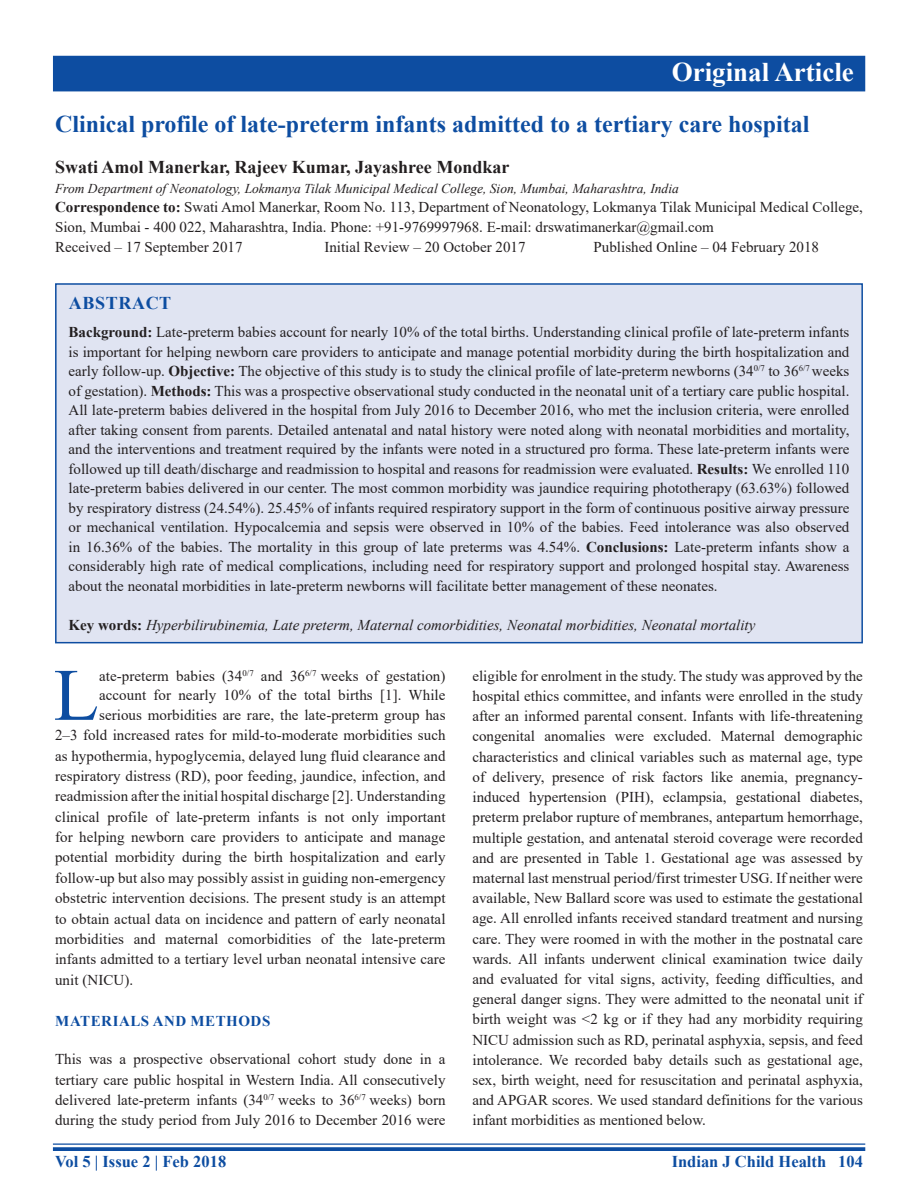
<style>
.page{position:relative;width:918px;height:1188px;background:#fff}
.page>*{position:absolute;margin:0;border:0;box-sizing:border-box;transform-origin:0 0}
.DROP_CAP_TX{font:73.95px "Times New Roman";color:#0d4da1}
.AH{font:700 27px "Times New Roman";color:#fff}
.AT{font:700 24px "Times New Roman";color:#0d4da1}
.AU{font:700 18px "Times New Roman";color:#231f20}
.ABSH{font:700 18px "Times New Roman";letter-spacing:.035em;color:#0d4da1}
.RF{font:700 16.5px "Times New Roman";color:#0d4da1}
.ABS{font:15px/19.5px "Times New Roman";color:#231f20;text-align:justify}
.TXFL{font:15px/20.2px "Times New Roman";color:#231f20;text-align:justify}
.DROP_CAP_TX-2{font:15px "Times New Roman";letter-spacing:.005em;color:#231f20}
.ADD{font:15px/19.5px "Times New Roman";color:#231f20}
.KWD{font:italic 15px "Times New Roman";color:#231f20}
.HIS{font:15px "Times New Roman";color:#231f20}
.t1{font:700 15px "Times New Roman";letter-spacing:.035em;color:#0d4da1}
.AFF{font:italic 13.5px "Times New Roman";color:#231f20}
.s1{font-weight:700}
.s2{font-weight:700;font-style:normal}
</style>
<div class="page">
<hr style="left:53px;top:1143px;width:812px;height:2px;background:#0d4da1">
<svg style="left:53px;top:1147px;width:812px;height:4px;background:#1b57a6"></svg>
<div style="left:53px;top:56px;width:812px;height:35px;background:#0d4da1"></div>
<div style="left:56px;top:284px;width:806px;height:359px;background:#e0e4f2"></div>
<div style="left:55px;top:283px;width:808px;height:360px;border:2px solid #0d4da1"></div>
<p class="AH" style="left:672px;top:52px;width:184px">Original Article</p>
<p class="AT" style="left:55px;top:106px;width:756px">Clinical profile of late-preterm infants admitted to a tertiary care hospital</p>
<p class="AU" style="left:55px;top:154px;width:456px">Swati Amol Manerkar, Rajeev Kumar, Jayashree Mondkar</p>
<p class="AFF" style="left:55px;top:179px;width:625px">From Department of Neonatology, Lokmanya Tilak Municipal Medical College, Sion, Mumbai, Maharashtra, India</p>
<p class="ADD" style="left:55px;top:197px;width:809px"><span class="s1">Correspondence to:</span> Swati Amol Manerkar, Room No. 113, Department of Neonatology, Lokmanya Tilak Municipal Medical College,<br>Sion, Mumbai - 400 022, Maharashtra, India. Phone: +91-9769997968. E-mail: drswatimanerkar@gmail.com</p>
<p class="HIS" style="left:55px;top:236px;width:189px">Received – 17 September 2017</p>
<p class="HIS" style="left:324px;top:236px;width:203px">Initial Review – 20 October 2017</p>
<p class="HIS" style="left:594px;top:236px;width:227px">Published Online – 04 February 2018</p>
<p class="ABSH" style="left:69px;top:290px;width:104px">ABSTRACT</p>
<p class="ABS" style="left:69px;top:322px;width:782px"><span class="s1">Background:</span> Late-preterm babies account for nearly 10% of the total births. Understanding clinical profile of late-preterm infants is important for helping newborn care providers to anticipate and manage potential morbidity during the birth hospitalization and early follow-up. <span class="s1">Objective:</span> The objective of this study is to study the clinical profile of late-preterm newborns (34<sup>0/7</sup> to 36<sup>6/7</sup> weeks of gestation). <span class="s1">Methods:</span> This was a prospective observational study conducted in the neonatal unit of a tertiary care public hospital.<br>All late-preterm babies delivered in the hospital from July 2016 to December 2016, who met the inclusion criteria, were enrolled after taking consent from parents. Detailed antenatal and natal history were noted along with neonatal morbidities and mortality, and the interventions and treatment required by the infants were noted in a structured pro forma. These late-preterm infants were followed up till death/discharge and readmission to hospital and reasons for readmission were evaluated. <span class="s1">Results:</span> We enrolled 110 late-preterm babies delivered in our center. The most common morbidity was jaundice requiring phototherapy (63.63%) followed by respiratory distress (24.54%). 25.45% of infants required respiratory support in the form of continuous positive airway pressure or mechanical ventilation. Hypocalcemia and sepsis were observed in 10% of the babies. Feed intolerance was also observed in 16.36% of the babies. The mortality in this group of late preterms was 4.54%. <span class="s1">Conclusions:</span> Late-preterm infants show a considerably high rate of medical complications, including need for respiratory support and prolonged hospital stay. Awareness about the neonatal morbidities in late-preterm newborns will facilitate better management of these neonates.</p>
<p class="KWD" style="left:69px;top:615px;width:688px"><span class="s2">Key words:</span> Hyperbilirubinemia, Late preterm, Maternal comorbidities, Neonatal morbidities, Neonatal mortality</p>
<p class="DROP_CAP_TX" style="left:54px;top:643px;width:47px">L</p>
<p class="DROP_CAP_TX-2" style="left:99px;top:665px;width:348px">ate-preterm babies (34<sup>0/7</sup> and 36<sup>6/7</sup> weeks of gestation)</p>
<p class="DROP_CAP_TX-2" style="left:99px;top:685px;width:348px">account for nearly 10% of the total births [1]. While</p>
<p class="DROP_CAP_TX-2" style="left:99px;top:704px;width:348px">serious morbidities are rare, the late-preterm group has</p>
<p class="DROP_CAP_TX-2" style="left:55px;top:725px;width:392px">2–3 fold increased rates for mild-to-moderate morbidities such</p>
<p class="DROP_CAP_TX-2" style="left:55px;top:745px;width:392px">as hypothermia, hypoglycemia, delayed lung fluid clearance and</p>
<p class="DROP_CAP_TX-2" style="left:55px;top:765px;width:392px">respiratory distress (RD), poor feeding, jaundice, infection, and</p>
<p class="DROP_CAP_TX-2" style="left:55px;top:786px;width:392px">readmission after the initial hospital discharge [2]. Understanding</p>
<p class="DROP_CAP_TX-2" style="left:55px;top:806px;width:392px">clinical profile of late-preterm infants is not only important</p>
<p class="DROP_CAP_TX-2" style="left:55px;top:826px;width:392px">for helping newborn care providers to anticipate and manage</p>
<p class="DROP_CAP_TX-2" style="left:55px;top:847px;width:392px">potential morbidity during the birth hospitalization and early</p>
<p class="DROP_CAP_TX-2" style="left:55px;top:867px;width:392px">follow-up but also may possibly assist in guiding non-emergency</p>
<p class="DROP_CAP_TX-2" style="left:55px;top:888px;width:392px">obstetric intervention decisions. The present study is an attempt</p>
<p class="DROP_CAP_TX-2" style="left:55px;top:908px;width:392px">to obtain actual data on incidence and pattern of early neonatal</p>
<p class="DROP_CAP_TX-2" style="left:55px;top:928px;width:392px">morbidities and maternal comorbidities of the late-preterm</p>
<p class="DROP_CAP_TX-2" style="left:55px;top:949px;width:392px">infants admitted to a tertiary level urban neonatal intensive care</p>
<p class="DROP_CAP_TX-2" style="left:55px;top:969px;width:80px">unit (NICU).</p>
<h1 class="t1" style="left:55px;top:1010px;width:217px">MATERIALS AND METHODS</h1>
<p class="TXFL" style="left:55px;top:1049px;width:392px">This was a prospective observational cohort study done in a tertiary care public hospital in Western India. All consecutively delivered late-preterm infants (34<sup>0/7</sup> weeks to 36<sup>6/7</sup> weeks) born during the study period from July 2016 to December 2016 were</p>
<p class="TXFL" style="left:472px;top:665px;width:392px">eligible for enrolment in the study. The study was approved by the hospital ethics committee, and infants were enrolled in the study after an informed parental consent. Infants with life-threatening congenital anomalies were excluded. Maternal demographic characteristics and clinical variables such as maternal age, type of delivery, presence of risk factors like anemia, pregnancy&shy;induced hypertension (PIH), eclampsia, gestational diabetes, preterm prelabor rupture of membranes, antepartum hemorrhage, multiple gestation, and antenatal steroid coverage were recorded and are presented in Table 1. Gestational age was assessed by maternal last menstrual period/first trimester USG. If neither were available, New Ballard score was used to estimate the gestational age. All enrolled infants received standard treatment and nursing care. They were roomed in with the mother in the postnatal care wards. All infants underwent clinical examination twice daily and evaluated for vital signs, activity, feeding difficulties, and general danger signs. They were admitted to the neonatal unit if birth weight was &lt;2 kg or if they had any morbidity requiring NICU admission such as RD, perinatal asphyxia, sepsis, and feed intolerance. We recorded baby details such as gestational age, sex, birth weight, need for resuscitation and perinatal asphyxia, and APGAR scores. We used standard definitions for the various infant morbidities as mentioned below.</p>
<p class="RF" style="left:55px;top:1150px;width:173px">Vol 5 | Issue 2 | Feb 2018</p>
<p class="RF" style="left:672px;top:1150px;width:193px">Indian J Child Health 104</p>
</div>
